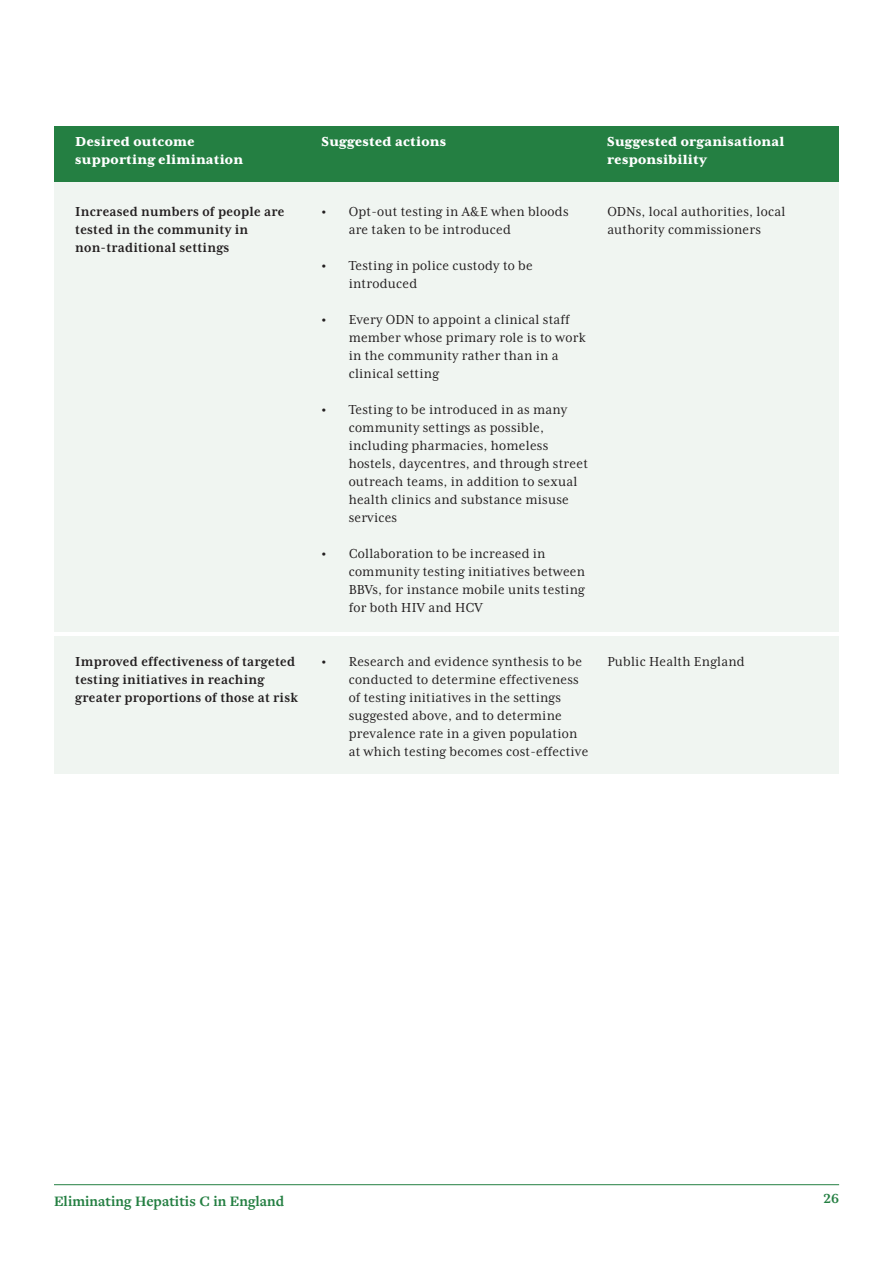
<style>
.page{position:relative;width:893px;height:1263px;background:#fff}
.page>*{position:absolute;margin:0;border:0;box-sizing:border-box;transform-origin:0 0}
.t1{font:15px/18px "Mrs Eaves XL Serif Nar OT";letter-spacing:.015em;color:#231f20}
.t2{font:700 15px/18px "Mrs Eaves XL Serif Nar OT";letter-spacing:.015em;color:#231f20}
.t3{font:800 15px/18px "Mrs Eaves XL Serif OT";letter-spacing:.015em;color:#fff}
.t4{font:700 15px "Freight Text Pro";color:#247f42}
.t5{font:700 15px "Mrs Eaves XL Serif OT";color:#247f42}
.s1{font-family:"Myriad Pro"}
</style>
<div class="page">
<hr style="left:54px;top:1184px;width:785px;height:1px;background:#247f42">
<div style="left:54px;top:174px;width:785px;height:457px;background:#f0f5f1"></div>
<div style="left:54px;top:637px;width:785px;height:137px;background:#f0f5f1"></div>
<div style="left:54px;top:126px;width:785px;height:56px;background:#247f42"></div>
<p class="t3" style="left:75px;top:133px;width:169px">Desired outcome supporting elimination</p>
<p class="t3" style="left:322px;top:133px;width:126px">Suggested actions</p>
<p class="t3" style="left:607px;top:133px;width:179px">Suggested organisational responsibility</p>
<p class="t2" style="left:75px;top:203px;width:211px">Increased numbers of people are tested in the community in non-traditional settings</p>
<p class="t2" style="left:75px;top:653px;width:224px">Improved effectiveness of targeted testing initiatives in reaching greater proportions of those at risk</p>
<p class="t1" style="left:349px;top:203px;width:221px;text-indent:-27px"><span class="s1">•</span> Opt-out testing in A&amp;E when bloods are taken to be introduced</p>
<p class="t1" style="left:349px;top:257px;width:186px;text-indent:-27px"><span class="s1">•</span> Testing in police custody to be introduced</p>
<p class="t1" style="left:349px;top:311px;width:239px;text-indent:-27px"><span class="s1">•</span> Every ODN to appoint a clinical staff member whose primary role is to work in the community rather than in a clinical setting</p>
<p class="t1" style="left:349px;top:401px;width:241px;text-indent:-27px"><span class="s1">•</span> Testing to be introduced in as many community settings as possible, including pharmacies, homeless hostels, daycentres, and through street outreach teams, in addition to sexual health clinics and substance misuse services</p>
<p class="t1" style="left:349px;top:545px;width:238px;text-indent:-27px"><span class="s1">•</span> Collaboration to be increased in community testing initiatives between BBVs, for instance mobile units testing for both HIV and HCV</p>
<p class="t1" style="left:349px;top:653px;width:241px;text-indent:-27px"><span class="s1">•</span> Research and evidence synthesis to be conducted to determine effectiveness of testing initiatives in the settings suggested above, and to determine prevalence rate in a given population at which testing becomes cost-effective</p>
<p class="t1" style="left:607px;top:203px;width:180px">ODNs, local authorities, local authority commissioners</p>
<p class="t1" style="left:607px;top:653px;width:139px">Public Health England</p>
<p class="t4" style="left:54px;top:1191px;width:232px">Eliminating Hepatitis C in England</p>
<p class="t5" style="left:823px;top:1191px;width:17px">26</p>
</div>
